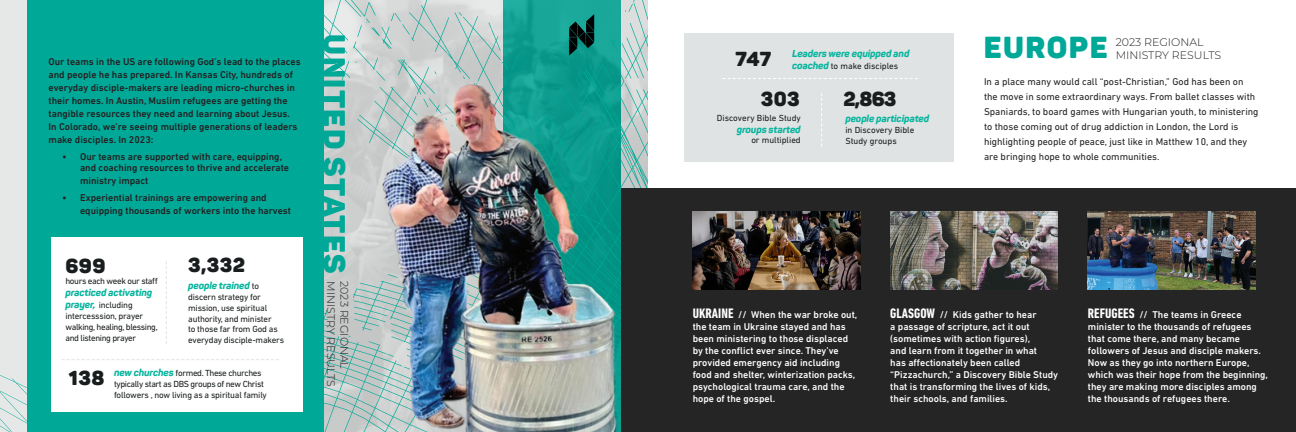
<style>
.page{position:relative;width:1296px;height:432px;background:#fff}
.page>*{position:absolute;margin:0;border:0;box-sizing:border-box;transform-origin:0 0}
.t1{font:900 30px "Panton";letter-spacing:.05em;color:#00a897}
.t2{font:900 20px "Panton";letter-spacing:.02em;color:#191d1d}
.t3{font:300 11px "Montserrat";color:#231f20}
.t4{font:500 10px/12px "DIN Next LT Pro";color:#fff}
.t5{font:500 10px/13px "DIN Next LT Pro";color:#231f20}
.t6{font:10px/15px "DIN Next LT Pro";color:#231f20}
.t7{font:italic 800 10px "Panton";letter-spacing:-.02em;color:#08b59f}
.t8{font:9px/10.8px "DIN Next LT Pro";letter-spacing:-.04em;color:#191d1d}
.t9{font:9px/10.8px "DIN Next LT Pro";letter-spacing:-.02em;color:#191d1d}
.t10{font:9px "DIN Next LT Pro";color:#191d1d}
.s1{font-family:"Panton";font-weight:800;font-style:italic;font-size:10px;color:#08b59f}
.s2{font-family:"DIN Next LT Pro";font-weight:400;font-style:normal;font-size:9px;color:#191d1d}
.s3{font-weight:700;font-stretch:condensed;font-size:14px}
</style>
<div class="page">
<div style="left:0;top:0;width:648px;height:432px;background:#e5e8e7"></div>
<svg style="left:324px;top:0;width:324px;height:432px"></svg>
<div style="left:27px;top:0;width:297px;height:432px;background:#00a897"></div>
<img style="left:344px;top:0;width:289px;height:432px">
<div style="left:51px;top:237px;width:252px;height:175px;background:#fff"></div>
<svg style="left:166px;top:261px;width:1px;height:83px"></svg>
<svg style="left:62px;top:359px;width:217px;height:1px"></svg>
<img style="left:549px;top:4px;width:68px;height:58px">
<svg style="left:0;top:375px;width:27px;height:57px"></svg>
<div style="left:621px;top:188px;width:675px;height:244px;background:#242524"></div>
<img style="left:693px;top:212px;width:167px;height:77px">
<img style="left:890px;top:212px;width:168px;height:77px">
<img style="left:1088px;top:212px;width:167px;height:77px">
<div style="left:684px;top:34px;width:270px;height:128px;background:#e0e3e3"></div>
<svg style="left:723px;top:78px;width:195px;height:1px"></svg>
<svg style="left:821px;top:93px;width:1px;height:54px"></svg>
<p class="t5" style="left:49px;top:55px;width:254px">Our teams in the US are following God’s lead to the places and people he has prepared. In Kansas City, hundreds of everyday disciple-makers are leading micro-churches in their homes. In Austin, Muslim refugees are getting the tangible resources they need and learning about Jesus.<br>In Colorado, we’re seeing multiple generations of leaders make disciples. In 2023:</p>
<p class="t5" style="left:80px;top:151px;width:211px;line-height:11px;text-indent:-18px">• Our teams are supported with care, equipping, and coaching resources to thrive and accelerate</p>
<p class="t5" style="left:80px;top:174px;width:70px">ministry impact</p>
<p class="t5" style="left:80px;top:191px;width:213px;text-indent:-18px">• Experiential trainings are empowering and equipping thousands of workers into the harvest</p>
<p class="t2" style="left:65px;top:253px;width:42px">699</p>
<p class="t8" style="left:65px;top:276px;width:94px">hours each week our staff</p>
<p class="t7" style="left:65px;top:287px;width:89px">practiced activating</p>
<p class="t8" style="left:65px;top:300px;width:94px"><span class="s1">prayer,</span> including intercesssion, prayer walking, healing, blessing, and listening prayer</p>
<p class="t2" style="left:188px;top:252px;width:59px">3,332</p>
<p class="t7" style="left:188px;top:279px;width:72px">people trained <span class="s2">to</span></p>
<p class="t9" style="left:188px;top:291px;width:97px">discern strategy for mission, use spiritual authority, and minister<br>to those far from God as everyday disciple-makers</p>
<p class="t2" style="left:69px;top:365px;width:37px">138</p>
<p class="t8" style="left:114px;top:368px;width:154px"><span class="s1">new churches</span> formed. These churches typically start as DBS groups of new Christ followers , now living as a spiritual family</p>
<p class="t1" style="left:354px;top:34px;width:241px;rotate:90deg">UNITED STATES</p>
<p class="t3" style="left:339px;top:281px;width:107px;rotate:90deg">MINISTRY RESULTS</p>
<p class="t3" style="left:352px;top:281px;width:89px;rotate:90deg">2023 REGIONAL</p>
<p class="t1" style="left:984px;top:28px;width:125px">EUROPE</p>
<p class="t3" style="left:1116px;top:35px;width:89px">2023 REGIONAL</p>
<p class="t7" style="left:792px;top:47px;width:119px">Leaders were equipped and</p>
<p class="t3" style="left:1116px;top:48px;width:107px">MINISTRY RESULTS</p>
<p class="t2" style="left:735px;top:46px;width:37px">747</p>
<p class="t10" style="left:792px;top:61px;width:108px"><span class="s1">coached</span> to make disciples</p>
<p class="t2" style="left:761px;top:86px;width:41px">303</p>
<p class="t10" style="left:717px;top:112px;width:85px">Discovery Bible Study</p>
<p class="t7" style="left:737px;top:123px;width:65px">groups started</p>
<p class="t10" style="left:751px;top:135px;width:51px">or multiplied</p>
<p class="t2" style="left:843px;top:86px;width:55px">2,863</p>
<p class="t7" style="left:845px;top:112px;width:85px">people participated</p>
<p class="t10" style="left:845px;top:125px;width:70px">in Discovery Bible</p>
<p class="t10" style="left:845px;top:136px;width:53px">Study groups</p>
<p class="t6" style="left:984px;top:74px;width:276px">In a place many would call “post-Christian,” God has been on the move in some extraordinary ways. From ballet classes with Spaniards, to board games with Hungarian youth, to ministering to those coming out of drug addiction in London, the Lord is highlighting people of peace, just like in Matthew 10, and they are bringing hope to whole communities.</p>
<p class="t4" style="left:693px;top:309px;width:166px"><span class="s3">UKRAINE</span> // When the war broke out, the team in Ukraine stayed and has been ministering to those displaced by the conflict ever since. They’ve provided emergency aid including food and shelter, winterization packs, psychological trauma care, and the hope of the gospel.</p>
<p class="t4" style="left:890px;top:309px;width:169px"><span class="s3">GLASGOW</span> // Kids gather to hear<br>a passage of scripture, act it out (sometimes with action figures),<br>and learn from it together in what<br>has affectionately been called “Pizzachurch,” a Discovery Bible Study that is transforming the lives of kids, their schools, and families.</p>
<p class="t4" style="left:1088px;top:309px;width:182px"><span class="s3">REFUGEES</span> // The teams in Greece minister to the thousands of refugees that come there, and many became followers of Jesus and disciple makers.<br>Now as they go into northern Europe, which was their hope from the beginning, they are making more disciples among the thousands of refugees there.</p>
</div>
